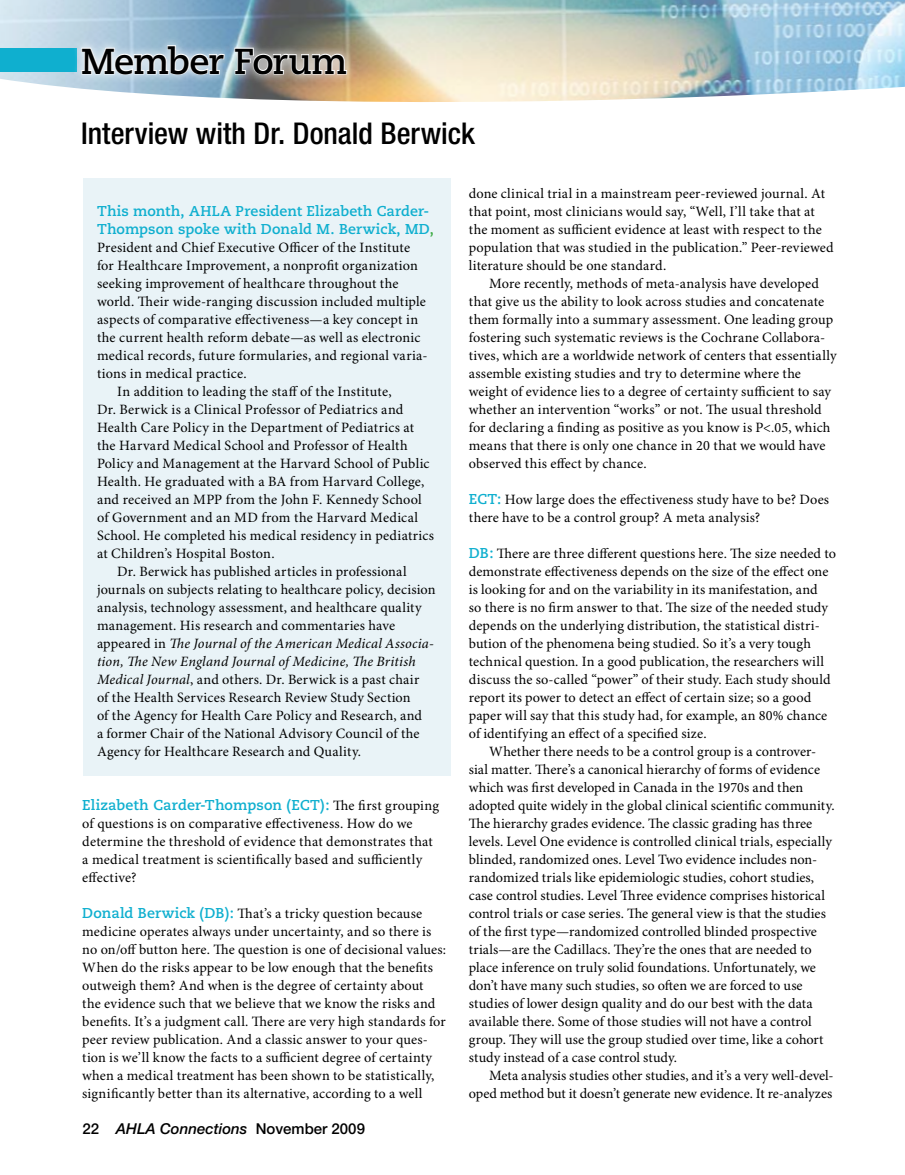
<style>
.page{position:relative;width:905px;height:1175px;background:#fff}
.page>*{position:absolute;margin:0;border:0;box-sizing:border-box;transform-origin:0 0}
.t1{font:700 36px "Caecilia";letter-spacing:-.025em;color:#000}
.t2{font:500 condensed 30px "Helvetica Neue";color:#000}
.t3{font:italic 500 15px "Helvetica Neue";color:#000}
.t4{font:14.25px/18px "Minion Pro";letter-spacing:.01em;color:#000}
.t5{font:700 14.25px/18px "Caecilia";letter-spacing:.005em;color:#0fafcf}
.t6{font:italic 14.25px "Minion Pro";letter-spacing:.01em;color:#000}
.s1{color:#41ad49}
.s2{font-style:normal}
.s3{font-style:italic}
.s4{font-family:"Minion Pro";font-weight:400;color:#000}
.s5{font-family:"Caecilia";font-weight:700;color:#0fafcf}
</style>
<div class="page">
<img style="left:0;top:0;width:904px;height:102px">
<div style="left:0;top:49px;width:76px;height:23px;background:#0fafcf"></div>
<div style="left:83px;top:178px;width:368px;height:598px;background:#e9f3f7"></div>
<svg style="left:71px;top:35px;width:284px;height:49px;background:#89938e"></svg>
<svg style="left:81px;top:0;width:144px;height:102px"></svg>
<svg style="left:234px;top:47px;width:114px;height:32px"></svg>
<h1 class="t1" style="left:81px;top:40px;width:268px">Member Forum</h1>
<h2 class="t2" style="left:81px;top:115px;width:395px">Interview with Dr. Donald Berwick</h2>
<p class="t5" style="left:97px;top:202px;width:338px">This month, AHLA President Elizabeth Carder-<br>Thompson spoke with Donald M. Berwick, MD<span class="s1">,</span></p>
<p class="t4" style="left:97px;top:239px;width:315px">President and Chief Executive Officer of the Institute</p>
<p class="t4" style="left:97px;top:257px;width:322px">for Healthcare Improvement, a nonprofit organization</p>
<p class="t4" style="left:97px;top:275px;width:303px">seeking improvement of healthcare throughout the</p>
<p class="t4" style="left:97px;top:293px;width:330px">world. Their wide-ranging discussion included multiple</p>
<p class="t4" style="left:97px;top:311px;width:323px">aspects of comparative effectiveness—a key concept in</p>
<p class="t4" style="left:97px;top:329px;width:325px">the current health reform debate—as well as electronic</p>
<p class="t4" style="left:97px;top:347px;width:332px">medical records, future formularies, and regional varia-</p>
<p class="t4" style="left:97px;top:365px;width:151px">tions in medical practice.</p>
<p class="t4" style="left:117px;top:383px;width:276px">In addition to leading the staff of the Institute,</p>
<p class="t4" style="left:97px;top:401px;width:308px">Dr. Berwick is a Clinical Professor of Pediatrics and</p>
<p class="t4" style="left:97px;top:419px;width:319px">Health Care Policy in the Department of Pediatrics at</p>
<p class="t4" style="left:97px;top:437px;width:312px">the Harvard Medical School and Professor of Health</p>
<p class="t4" style="left:97px;top:455px;width:334px">Policy and Management at the Harvard School of Public</p>
<p class="t4" style="left:97px;top:473px;width:329px">Health. He graduated with a BA from Harvard College,</p>
<p class="t4" style="left:97px;top:491px;width:326px">and received an MPP from the John F. Kennedy School</p>
<p class="t4" style="left:97px;top:509px;width:323px">of Government and an MD from the Harvard Medical</p>
<p class="t4" style="left:97px;top:527px;width:339px">School. He completed his medical residency in pediatrics</p>
<p class="t4" style="left:97px;top:545px;width:179px">at Children’s Hospital Boston.</p>
<p class="t4" style="left:117px;top:563px;width:291px">Dr. Berwick has published articles in professional</p>
<p class="t4" style="left:97px;top:581px;width:340px">journals on subjects relating to healthcare policy, decision</p>
<p class="t4" style="left:97px;top:599px;width:326px">analysis, technology assessment, and healthcare quality</p>
<p class="t4" style="left:97px;top:617px;width:299px">management. His research and commentaries have</p>
<p class="t6" style="left:97px;top:635px;width:338px"><span class="s2">appeared in</span> The Journal of the American Medical Associa-</p>
<p class="t6" style="left:97px;top:653px;width:320px">tion, The New England Journal of Medicine, The British</p>
<p class="t4" style="left:97px;top:671px;width:324px"><span class="s3">Medical Journal</span>, and others. Dr. Berwick is a past chair</p>
<p class="t4" style="left:97px;top:689px;width:315px">of the Health Services Research Review Study Section</p>
<p class="t4" style="left:97px;top:707px;width:326px">of the Agency for Health Care Policy and Research, and</p>
<p class="t4" style="left:97px;top:725px;width:324px">a former Chair of the National Advisory Council of the</p>
<p class="t4" style="left:97px;top:743px;width:266px">Agency for Healthcare Research and Quality.</p>
<p class="t5" style="left:82px;top:796px;width:358px">Elizabeth Carder-Thompson (ECT): <span class="s4">The first grouping</span></p>
<p class="t4" style="left:82px;top:815px;width:352px">of questions is on comparative effectiveness. How do we determine the threshold of evidence that demonstrates that a medical treatment is scientifically based and sufficiently effective?</p>
<p class="t4" style="left:82px;top:905px;width:365px"><span class="s5">Donald Berwick (DB):</span> That’s a tricky question because medicine operates always under uncertainty, and so there is no on/off button here. The question is one of decisional values:<br>When do the risks appear to be low enough that the benefits outweigh them? And when is the degree of certainty about<br>the evidence such that we believe that we know the risks and benefits. It’s a judgment call. There are very high standards for peer review publication. And a classic answer to your ques&shy;tion is we’ll know the facts to a sufficient degree of certainty when a medical treatment has been shown to be statistically, significantly better than its alternative, according to a well</p>
<p class="t3" style="left:82px;top:1120px;width:284px"><span class="s2">22</span> AHLA Connections <span class="s2">November 2009</span></p>
<p class="t4" style="left:469px;top:185px;width:366px">done clinical trial in a mainstream peer-reviewed journal. At that point, most clinicians would say, “Well, I’ll take that at the moment as sufficient evidence at least with respect to the population that was studied in the publication.” Peer-reviewed literature should be one standard.</p>
<p class="t4" style="left:469px;top:275px;width:369px;text-indent:20px">More recently, methods of meta-analysis have developed that give us the ability to look across studies and concatenate them formally into a summary assessment. One leading group fostering such systematic reviews is the Cochrane Collabora&shy;tives, which are a worldwide network of centers that essentially assemble existing studies and try to determine where the weight of evidence lies to a degree of certainty sufficient to say whether an intervention “works” or not. The usual threshold for declaring a finding as positive as you know is P&lt;.05, which means that there is only one chance in 20 that we would have observed this effect by chance.</p>
<p class="t4" style="left:469px;top:491px;width:362px"><span class="s5">ECT:</span> How large does the effectiveness study have to be? Does there have to be a control group? A meta analysis?</p>
<p class="t4" style="left:469px;top:545px;width:368px"><span class="s5">DB:</span> There are three different questions here. The size needed to demonstrate effectiveness depends on the size of the effect one is looking for and on the variability in its manifestation, and<br>so there is no firm answer to that. The size of the needed study depends on the underlying distribution, the statistical distri&shy;bution of the phenomena being studied. So it’s a very tough technical question. In a good publication, the researchers will discuss the so-called “power” of their study. Each study should report its power to detect an effect of certain size; so a good paper will say that this study had, for example, an 80% chance of identifying an effect of a specified size.</p>
<p class="t4" style="left:469px;top:743px;width:367px;text-indent:20px">Whether there needs to be a control group is a controver&shy;sial matter. There’s a canonical hierarchy of forms of evidence which was first developed in Canada in the 1970s and then adopted quite widely in the global clinical scientific community.<br>The hierarchy grades evidence. The classic grading has three levels. Level One evidence is controlled clinical trials, especially blinded, randomized ones. Level Two evidence includes non&shy;randomized trials like epidemiologic studies, cohort studies, case control studies. Level Three evidence comprises historical control trials or case series. The general view is that the studies of the first type—randomized controlled blinded prospective trials—are the Cadillacs. They’re the ones that are needed to place inference on truly solid foundations. Unfortunately, we don’t have many such studies, so often we are forced to use studies of lower design quality and do our best with the data available there. Some of those studies will not have a control group. They will use the group studied over time, like a cohort study instead of a case control study.</p>
<p class="t4" style="left:469px;top:1067px;width:366px;text-align:right">Meta analysis studies other studies, and it’s a very well-devel&shy;oped method but it doesn’t generate new evidence. It re-analyzes</p>
</div>
